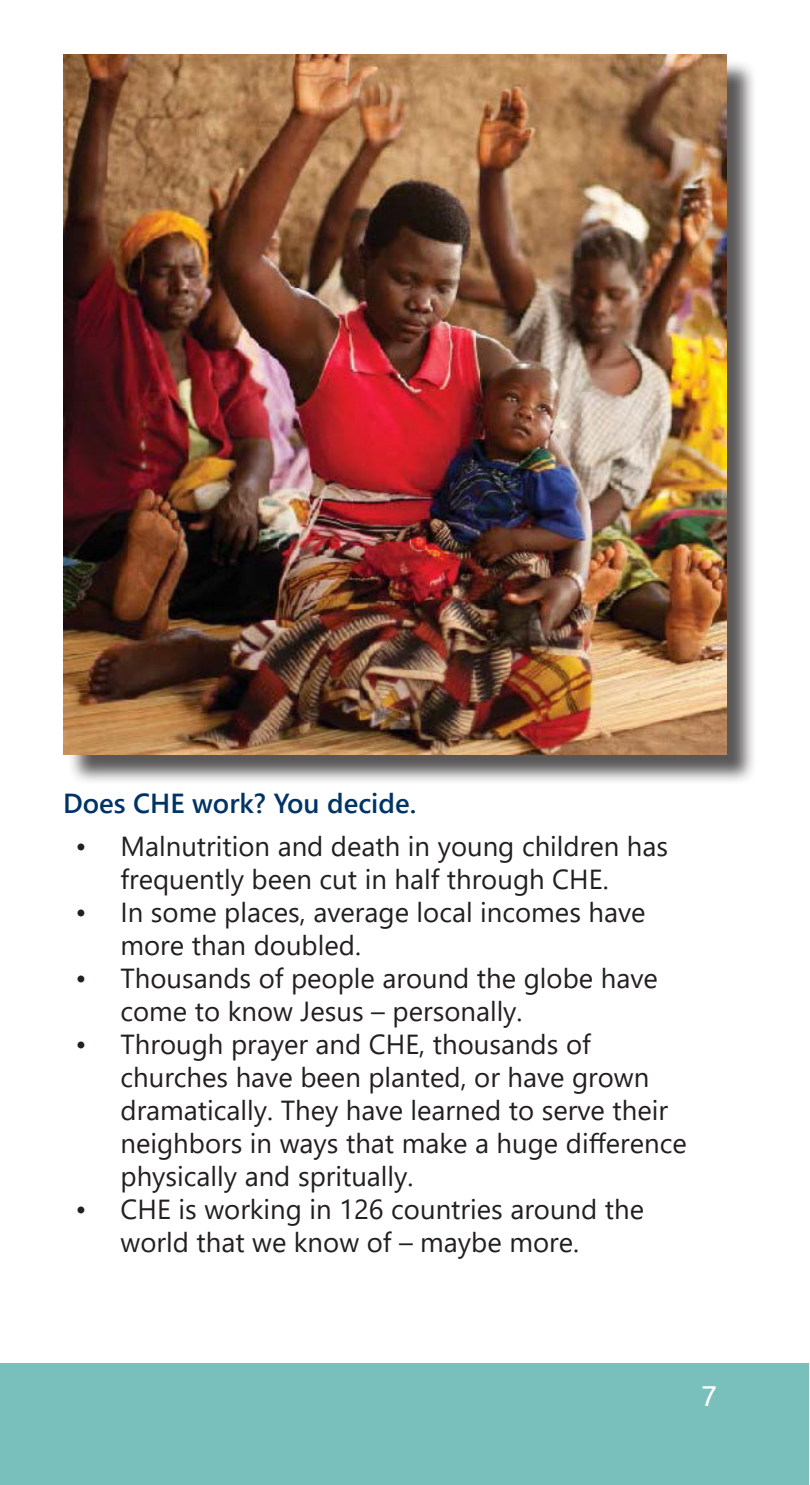
<style>
.page{position:relative;width:810px;height:1485px;background:#fff}
.page>*{position:absolute;margin:0;border:0;box-sizing:border-box;transform-origin:0 0}
.t1{font:30px "Acumin Variable Concept";color:#fff}
.t2{font:27.5px/33px "Segoe UI";color:#231f20}
.t3{font:600 27.5px "Segoe UI";color:#036}
</style>
<div class="page">
<div style="left:67px;top:59px;width:691px;height:727px;background:#231f20;opacity:.75"></div>
<img style="left:63px;top:55px;width:664px;height:699px">
<div style="left:0;top:1363px;width:809px;height:122px;background:#79c0bc"></div>
<p class="t3" style="left:63px;top:777px;width:355px">Does CHE work? You decide.</p>
<p class="t2" style="left:76px;top:827px;width:594px;text-align:center">• Malnutrition and death in young children has frequently been cut in half through CHE.</p>
<p class="t2" style="left:121px;top:893px;width:527px;text-indent:-45px">• In some places, average local incomes have more than doubled.</p>
<p class="t2" style="left:121px;top:959px;width:539px;text-indent:-45px">• Thousands of people around the globe have come to know Jesus – personally.</p>
<p class="t2" style="left:121px;top:1025px;width:568px;text-indent:-45px">• Through prayer and CHE, thousands of churches have been planted, or have grown dramatically. They have learned to serve their neighbors in ways that make a huge difference physically and spritually.</p>
<p class="t2" style="left:121px;top:1190px;width:525px;text-indent:-45px">• CHE is working in 126 countries around the world that we know of – maybe more.</p>
<p class="t1" style="left:702px;top:1375px;width:16px">7</p>
</div>
